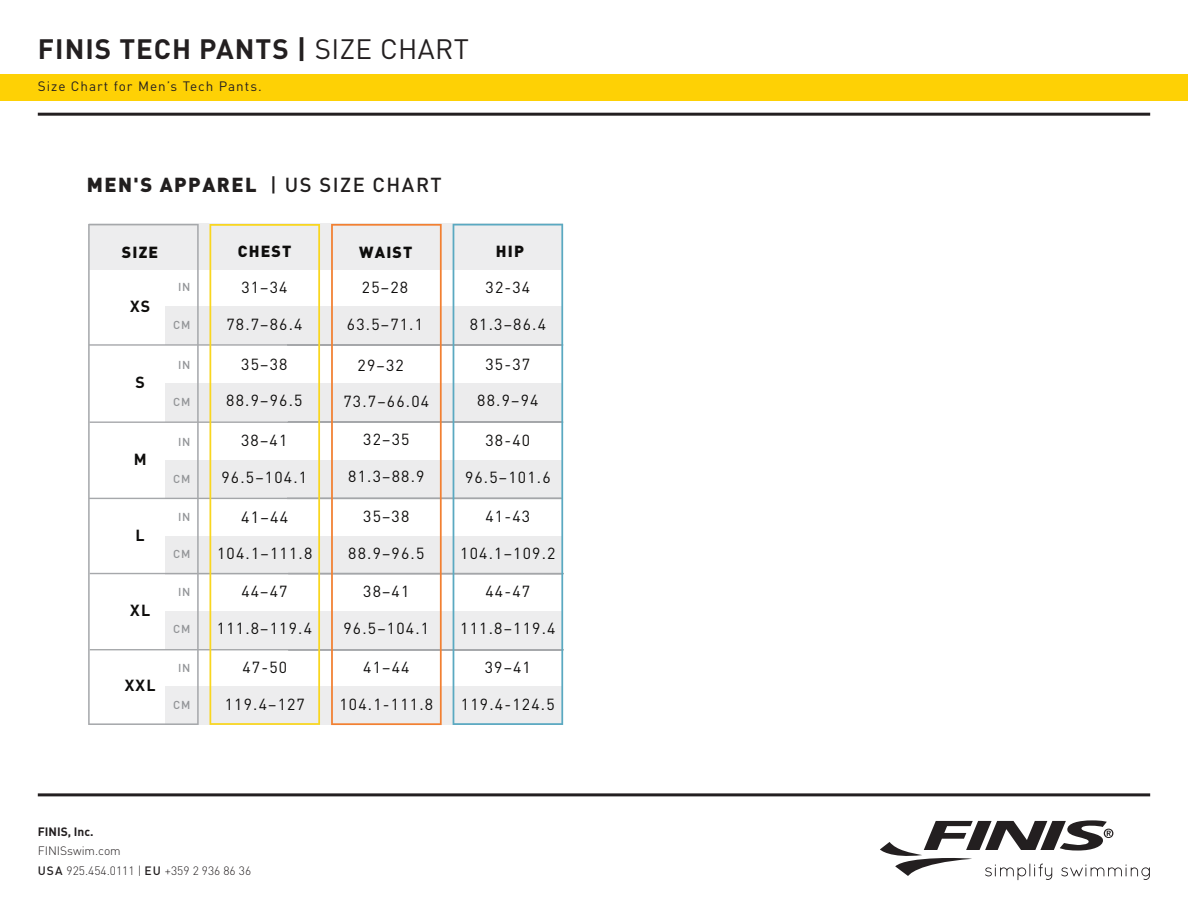
<style>
.page{position:relative;width:1188px;height:918px;background:#fff}
.page>*{position:absolute;margin:0;border:0;box-sizing:border-box;transform-origin:0 0}
.t1{font:700 27.75px "DIN Pro";letter-spacing:.035em;color:#231f20}
.t2{font:900 20.1px "DIN Pro";letter-spacing:.075em;color:#211e1e}
.t3{font:16.2px "DIN Pro";color:#0e0d0c}
.t4{font:15.9px "DIN Pro";letter-spacing:.075em;color:#0e0d0c}
.t5{font:900 15.9px "DIN Pro";letter-spacing:.075em;color:#0e0d0c}
.t6{font:700 15.9px "DIN Pro";letter-spacing:.075em;color:#0e0d0c}
.t7{font:13.5px "DIN Pro";letter-spacing:.075em;color:#231f20}
.t8{font:300 12px "DIN Pro";color:#231f20}
.t9{font:700 12px "DIN Pro";color:#231f20}
.t10{font:500 11.4px "DIN Pro";letter-spacing:.075em;color:#929497}
.s1{font-weight:400}
.s2{font-weight:500}
</style>
<div class="page">
<hr style="left:38px;top:113px;width:1112px;height:3px;background:#231f20">
<hr style="left:38px;top:793px;width:1112px;height:3px;background:#231f20">
<svg style="left:880px;top:820px;width:270px;height:60px"></svg>
<div style="left:0;top:74px;width:1188px;height:27px;background:#fed105"></div>
<div style="left:89px;top:224px;width:474px;height:46px;background:#ededee"></div>
<svg style="left:199px;top:572px;width:365px;height:3px"></svg>
<svg style="left:199px;top:648px;width:365px;height:3px"></svg>
<hr style="left:89px;top:498px;width:473px;height:1px;background:#a6a8ab">
<hr style="left:90px;top:421px;width:473px;height:2px;background:#a6a8ab">
<hr style="left:89px;top:344px;width:474px;height:2px;background:#a6a8ab">
<div style="left:166px;top:307px;width:396px;height:38px;background:#ececed"></div>
<div style="left:166px;top:383px;width:396px;height:38px;background:#ececed"></div>
<div style="left:166px;top:460px;width:396px;height:38px;background:#ececed"></div>
<div style="left:165px;top:536px;width:397px;height:38px;background:#ececed"></div>
<div style="left:165px;top:611px;width:397px;height:39px;background:#ededee"></div>
<div style="left:165px;top:686px;width:397px;height:39px;background:#ededee"></div>
<svg style="left:88px;top:224px;width:111px;height:501px"></svg>
<svg style="left:209px;top:224px;width:111px;height:501px"></svg>
<svg style="left:331px;top:224px;width:111px;height:501px"></svg>
<svg style="left:453px;top:224px;width:110px;height:501px"></svg>
<p class="t1" style="left:38px;top:30px;width:433px">FINIS TECH PANTS | <span class="s1">SIZE CHART</span></p>
<p class="t7" style="left:38px;top:77px;width:225px">Size Chart for Men’s Tech Pants.</p>
<p class="t2" style="left:87px;top:171px;width:357px">MEN'S APPAREL <span class="s2">| US SIZE CHART</span></p>
<p class="t5" style="left:122px;top:241px;width:38px">SIZE</p>
<p class="t5" style="left:238px;top:241px;width:55px">CHEST</p>
<p class="t5" style="left:359px;top:241px;width:55px">WAIST</p>
<p class="t5" style="left:496px;top:241px;width:30px">HIP</p>
<p class="t6" style="left:130px;top:295px;width:22px">XS</p>
<p class="t6" style="left:136px;top:372px;width:11px">S</p>
<p class="t6" style="left:134px;top:449px;width:14px">M</p>
<p class="t6" style="left:136px;top:524px;width:11px">L</p>
<p class="t6" style="left:130px;top:599px;width:21px">XL</p>
<p class="t6" style="left:125px;top:674px;width:32px">XXL</p>
<p class="t10" style="left:178px;top:280px;width:14px">IN</p>
<p class="t10" style="left:173px;top:317px;width:19px">CM</p>
<p class="t10" style="left:178px;top:357px;width:14px">IN</p>
<p class="t10" style="left:173px;top:394px;width:19px">CM</p>
<p class="t10" style="left:178px;top:434px;width:14px">IN</p>
<p class="t10" style="left:173px;top:471px;width:19px">CM</p>
<p class="t10" style="left:178px;top:510px;width:14px">IN</p>
<p class="t10" style="left:173px;top:547px;width:19px">CM</p>
<p class="t10" style="left:178px;top:584px;width:14px">IN</p>
<p class="t10" style="left:173px;top:621px;width:19px">CM</p>
<p class="t10" style="left:178px;top:660px;width:14px">IN</p>
<p class="t10" style="left:173px;top:697px;width:19px">CM</p>
<p class="t4" style="left:241px;top:277px;width:48px">31–34</p>
<p class="t4" style="left:226px;top:314px;width:78px">78.7–86.4</p>
<p class="t4" style="left:241px;top:354px;width:48px">35–38</p>
<p class="t4" style="left:226px;top:390px;width:78px">88.9–96.5</p>
<p class="t4" style="left:241px;top:429px;width:48px">38–41</p>
<p class="t4" style="left:221px;top:466px;width:87px">96.5–104.1</p>
<p class="t3" style="left:241px;top:506px;width:49px">41–44</p>
<p class="t4" style="left:217px;top:543px;width:97px">104.1–111.8</p>
<p class="t4" style="left:362px;top:277px;width:48px">25–28</p>
<p class="t4" style="left:347px;top:314px;width:78px">63.5–71.1</p>
<p class="t4" style="left:358px;top:354px;width:48px">29–32</p>
<p class="t4" style="left:343px;top:390px;width:87px">73.7–66.04</p>
<p class="t4" style="left:363px;top:429px;width:48px">32–35</p>
<p class="t4" style="left:348px;top:466px;width:78px">81.3–88.9</p>
<p class="t4" style="left:363px;top:506px;width:48px">35–38</p>
<p class="t4" style="left:348px;top:543px;width:78px">88.9–96.5</p>
<p class="t4" style="left:486px;top:277px;width:46px">32-34</p>
<p class="t4" style="left:470px;top:314px;width:78px">81.3–86.4</p>
<p class="t4" style="left:485px;top:354px;width:46px">35-37</p>
<p class="t4" style="left:477px;top:390px;width:63px">88.9–94</p>
<p class="t4" style="left:485px;top:429px;width:46px">38-40</p>
<p class="t4" style="left:465px;top:466px;width:87px">96.5–101.6</p>
<p class="t4" style="left:485px;top:506px;width:46px">41-43</p>
<p class="t4" style="left:460px;top:543px;width:97px">104.1–109.2</p>
<p class="t4" style="left:241px;top:581px;width:48px">44–47</p>
<p class="t4" style="left:485px;top:580px;width:46px">44-47</p>
<p class="t4" style="left:460px;top:617px;width:97px">111.8–119.4</p>
<p class="t4" style="left:363px;top:581px;width:48px">38–41</p>
<p class="t4" style="left:217px;top:618px;width:97px">111.8–119.4</p>
<p class="t4" style="left:343px;top:618px;width:87px">96.5–104.1</p>
<p class="t4" style="left:242px;top:656px;width:46px">47-50</p>
<p class="t4" style="left:225px;top:693px;width:82px">119.4–127</p>
<p class="t4" style="left:363px;top:656px;width:48px">41–44</p>
<p class="t4" style="left:339px;top:693px;width:95px">104.1-111.8</p>
<p class="t4" style="left:485px;top:656px;width:48px">39–41</p>
<p class="t4" style="left:461px;top:693px;width:95px">119.4-124.5</p>
<p class="t9" style="left:38px;top:823px;width:57px">FINIS, Inc.</p>
<p class="t8" style="left:38px;top:843px;width:85px">FINISswim.com</p>
<p class="t8" style="left:38px;top:862px;width:215px"><span class="s2">USA</span> 925.454.0111 | <span class="s2">EU</span> +359 2 936 86 36</p>
</div>
